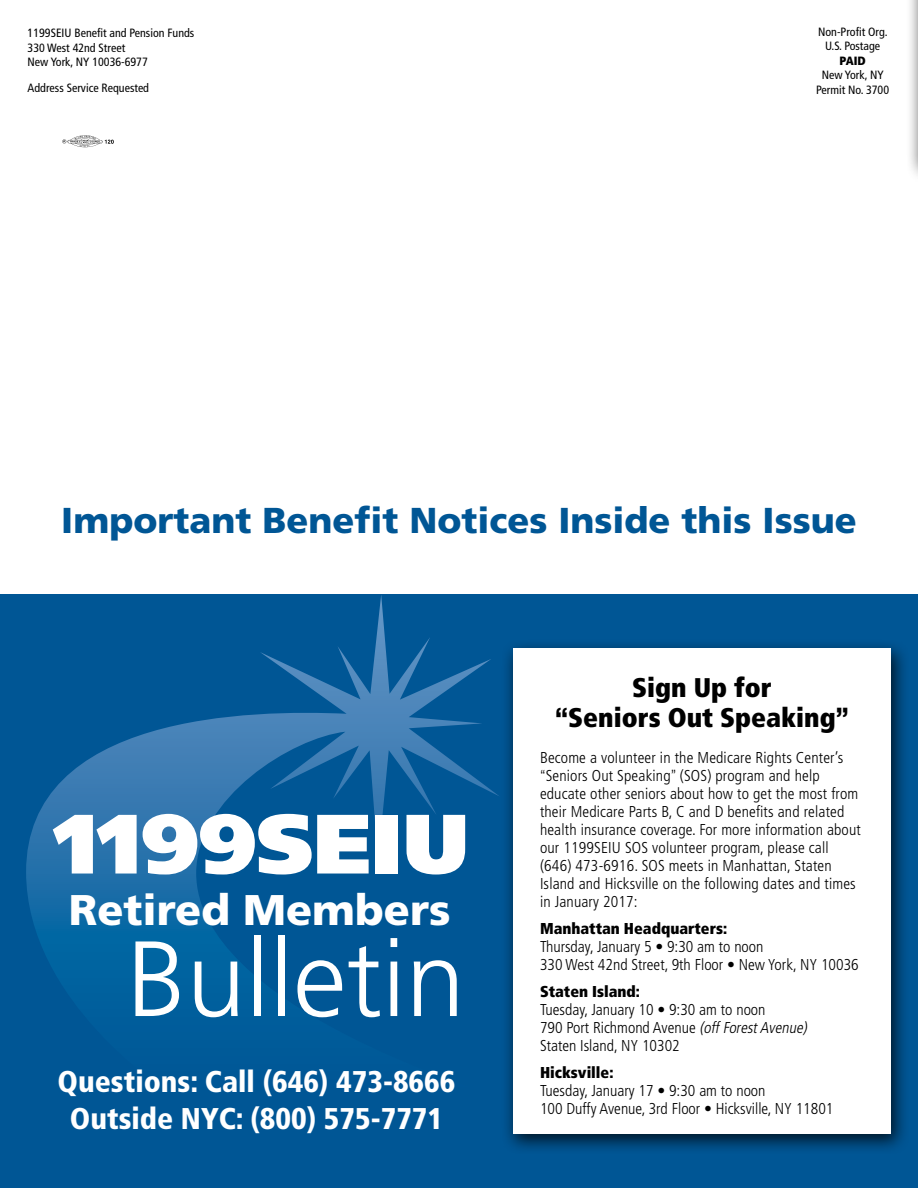
<style>
.page{position:relative;width:918px;height:1188px;background:#fff}
.page>*{position:absolute;margin:0;border:0;box-sizing:border-box;transform-origin:0 0}
.t1{font:300 106.8px "Frutiger";color:#fff}
.t2{font:900 84px "Frutiger";color:#fff}
.t3{font:900 42.9px "Frutiger";color:#fff}
.t4{font:900 36px "Frutiger";color:#005695}
.t5{font:900 condensed 30px/37.5px "Frutiger";color:#fff;text-align:center}
.t6{font:900 condensed 27px/30px "Frutiger";color:#000;text-align:center}
.t7{font:300 condensed 15.75px/18px "Frutiger";letter-spacing:.01em;color:#000}
.t8{font:900 condensed 15.75px "Frutiger";color:#000}
.t9{font:condensed 12px/14.4px "Frutiger";color:#000;text-align:center}
.t10{font:900 condensed 12px "Frutiger";color:#000}
.s1{font-family:"Helvetica Neue";font-weight:800}
.s2{font-family:"Helvetica Neue"}
.s3{font-style:italic}
</style>
<div class="page">
<div style="left:0;top:594px;width:918px;height:594px;background:#005695"></div>
<hr style="left:917px;top:0;width:1px;height:1188px;background:#fff">
<div style="left:906px;top:0;width:12px;height:183px;background:#000;opacity:.75"></div>
<hr style="left:917px;top:0;width:1px;height:162px;background:#000">
<div style="left:501px;top:639px;width:409px;height:516px;background:#000;opacity:.75"></div>
<div style="left:513px;top:648px;width:378px;height:486px;background:#fff"></div>
<svg style="left:26px;top:595px;width:473px;height:398px"></svg>
<svg style="left:62px;top:135px;width:52px;height:12px"></svg>
<p class="t9" style="left:28px;top:26px;width:168px;text-align:left">1199SEIU Benefit and Pension Funds<br>330 West 42nd Street<br>New York, NY 10036-6977</p>
<p class="t9" style="left:28px;top:81px;width:123px">Address Service Requested</p>
<p class="t9" style="left:818px;top:25px;width:71px">Non-Profit Org.<br>U.S. Postage</p>
<p class="t10" style="left:840px;top:53px;width:28px">PAID</p>
<p class="t9" style="left:816px;top:68px;width:75px">New York, NY<br>Permit No. 3700</p>
<h3 class="t4" style="left:61px;top:499px;width:797px">Important Benefit Notices Inside this Issue</h3>
<h2 class="t2" style="left:54px;top:793px;width:417px">1199SEIU</h2>
<h3 class="t3" style="left:69px;top:884px;width:383px">Retired Members</h3>
<h1 class="t1" style="left:127px;top:919px;width:340px">Bulletin</h1>
<h3 class="t5" style="left:58px;top:1062px;width:399px">Questions: Call (646) 473-8666<br>Outside NYC: (800) 575-7771</h3>
<h3 class="t6" style="left:555px;top:672px;width:295px">Sign Up for<br><span class="s1">“</span>Seniors Out Speaking<span class="s1">”</span></h3>
<p class="t7" style="left:540px;top:748px;width:322px">Become a volunteer in the Medicare Rights Center’s <span class="s2">“</span>Seniors Out Speaking<span class="s2">”</span> (SOS) program and help educate other seniors about how to get the most from their Medicare Parts B, C and D benefits and related health insurance coverage. For more information about our 1199SEIU SOS volunteer program, please call (646) 473-6916. SOS meets in Manhattan, Staten Island and Hicksville on the following dates and times in January 2017:</p>
<p class="t8" style="left:540px;top:918px;width:189px">Manhattan Headquarters:</p>
<p class="t7" style="left:540px;top:937px;width:320px">Thursday, January 5 • 9:30 am to noon<br>330 West 42nd Street, 9th Floor • New York, NY 10036</p>
<p class="t8" style="left:540px;top:981px;width:102px">Staten Island:</p>
<p class="t7" style="left:540px;top:1000px;width:272px">Tuesday, January 10 • 9:30 am to noon<br>790 Port Richmond Avenue <span class="s3">(offForestAvenue)<br></span>Staten Island, NY 10302</p>
<p class="t8" style="left:540px;top:1062px;width:75px">Hicksville:</p>
<p class="t7" style="left:540px;top:1081px;width:295px">Tuesday, January 17 • 9:30 am to noon<br>100 Duffy Avenue, 3rd Floor • Hicksville, NY 11801</p>
</div>
